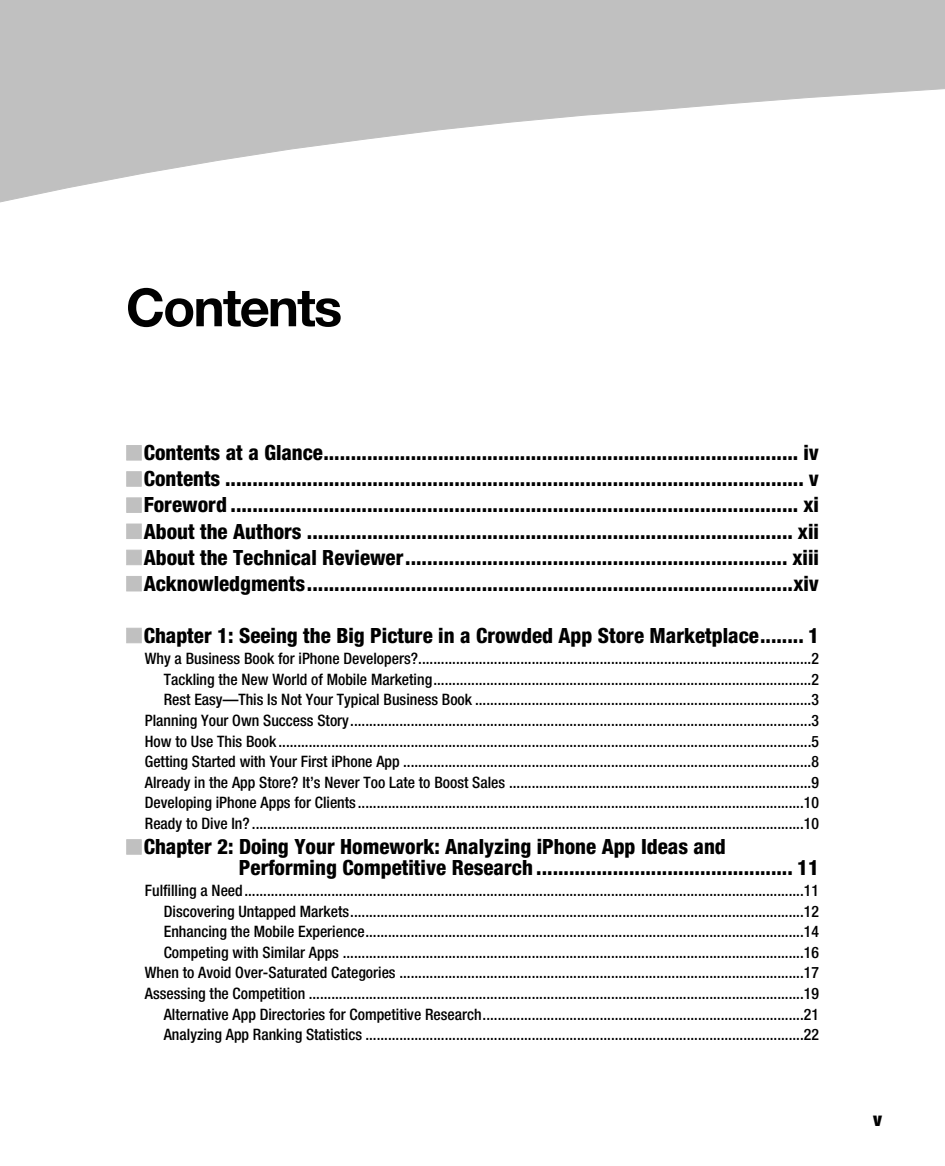
<style>
.page{position:relative;width:945px;height:1166px;background:#fff}
.page>*{position:absolute;margin:0;border:0;box-sizing:border-box;transform-origin:0 0}
.t1{font:700 52.5px "Helvetica Neue";letter-spacing:-.035em;color:#000}
.t2{font:800 condensed 21px/20.3px "Helvetica Neue";color:#000}
.t3{font:900 condensed 19.25px "Helvetica Neue";color:#000}
.t4{font:500 condensed 15.75px/20.7px "Helvetica Neue";color:#000;text-align:right}
.s1{color:#c0c0c0}
</style>
<div class="page">
<svg style="left:0;top:0;width:945px;height:203px"></svg>
<h1 class="t1" style="left:126px;top:289px;width:218px">Contents</h1>
<h2 class="t2" style="left:126px;top:444px;width:695px"><span class="s1">■</span>Contents at a Glance....................................................................................... iv</h2>
<h2 class="t2" style="left:126px;top:470px;width:695px"><span class="s1">■</span>Contents .......................................................................................................... v</h2>
<h2 class="t2" style="left:126px;top:496px;width:695px"><span class="s1">■</span>Foreword ........................................................................................................ xi</h2>
<h2 class="t2" style="left:126px;top:523px;width:695px"><span class="s1">■</span>About the Authors ......................................................................................... xii</h2>
<h2 class="t2" style="left:126px;top:549px;width:695px"><span class="s1">■</span>About the Technical Reviewer...................................................................... xiii</h2>
<h2 class="t2" style="left:126px;top:575px;width:695px"><span class="s1">■</span>Acknowledgments.........................................................................................xiv</h2>
<h2 class="t2" style="left:126px;top:627px;width:694px"><span class="s1">■</span>Chapter 1: Seeing the Big Picture in a Crowded App Store Marketplace........ 1</h2>
<p class="t4" style="left:145px;top:649px;width:676px">Why a Business Book for iPhone Developers?........................................................................................................2<br>Tackling the New World of Mobile Marketing....................................................................................................2<br>Rest Easy—This Is Not Your Typical Business Book .........................................................................................3<br>Planning Your Own Success Story..........................................................................................................................3<br>How to Use This Book .............................................................................................................................................5<br>Getting Started with Your First iPhone App ............................................................................................................8<br>Already in the App Store? It’s Never Too Late to Boost Sales ................................................................................9<br>Developing iPhone Apps for Clients......................................................................................................................10<br>Ready to Dive In? ..................................................................................................................................................10</p>
<h2 class="t2" style="left:239px;top:838px;width:582px;text-indent:-113px"><span class="s1">■</span>Chapter 2: Doing Your Homework: Analyzing iPhone App Ideas and<br>Performing Competitive Research ............................................... 11</h2>
<p class="t4" style="left:145px;top:881px;width:676px">Fulfilling a Need....................................................................................................................................................11<br>Discovering Untapped Markets........................................................................................................................12<br>Enhancing the Mobile Experience....................................................................................................................14<br>Competing with Similar Apps ..........................................................................................................................16<br>When to Avoid Over-Saturated Categories ...........................................................................................................17<br>Assessing the Competition ...................................................................................................................................19<br>Alternative App Directories for Competitive Research.....................................................................................21<br>Analyzing App Ranking Statistics ....................................................................................................................22</p>
<p class="t3" style="left:873px;top:1107px;width:10px">v</p>
</div>
